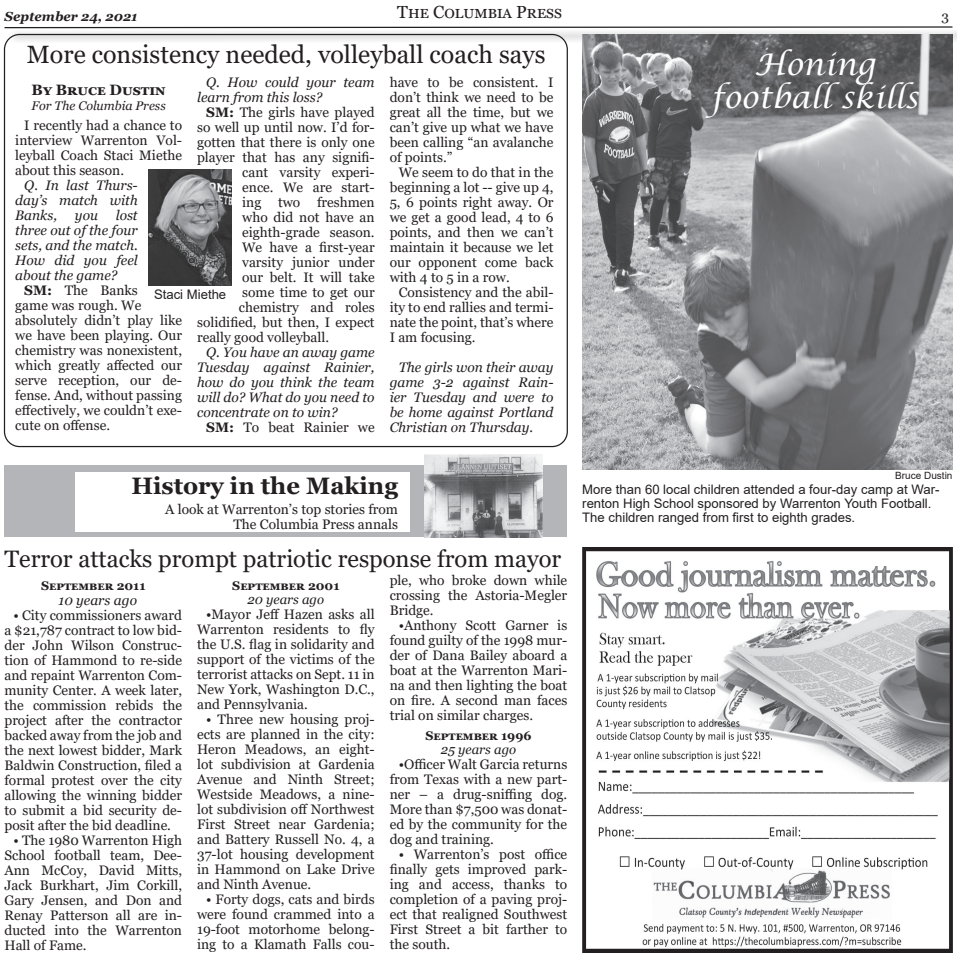
<style>
.page{position:relative;width:957px;height:957px;background:#fff}
.page>*{position:absolute;margin:0;border:0;box-sizing:border-box;transform-origin:0 0}
.t1{font:italic 30px/32.5px "Lucida Calligraphy";color:#fff;text-align:center}
.t2{font:25px "Georgia";color:#231f20}
.t3{font:23.75px "Georgia";color:#231f20}
.t4{font:700 23.75px "Georgia";color:#231f20}
.t5{font:17.5px "Georgia";color:#231f20}
.t6{font:700 15px "Georgia";color:#231f20}
.t7{font:13.75px/15px "Georgia";color:#231f20;text-align:justify}
.t8{font:italic 13.75px/15px "Georgia";color:#231f20;text-align:justify}
.t9{font:13.12px/14.4px "Arial";color:#231f20}
.t10{font:italic 13.12px "Georgia";color:#231f20}
.t11{font:italic 700 13.12px "Georgia";color:#231f20}
.t12{font:700 12.5px "Georgia";color:#231f20}
.t13{font:italic 12.5px "Georgia";color:#231f20}
.t14{font:10px "Arial";color:#231f20}
.s1{font-weight:700}
</style>
<div class="page">
<div style="left:7px;top:28px;width:949px;height:16px;background:#231f20;opacity:.75"></div>
<svg style="left:4px;top:26px;width:949px;height:3px"></svg>
<div style="left:4px;top:465px;width:563px;height:71px;background:#b4b5b8"></div>
<div style="left:75px;top:472px;width:334px;height:59px;background:#fff"></div>
<img style="left:424px;top:454px;width:118px;height:83px">
<img style="left:582px;top:547px;width:371px;height:405px">
<img style="left:148px;top:169px;width:83px;height:116px">
<img style="left:582px;top:34px;width:370px;height:435px">
<p class="t11" style="left:4px;top:11px;width:135px">September 24, 2021</p>
<p class="t5" style="left:397px;top:1px;width:166px">The Columbia Press</p>
<h2 class="t2" style="left:27px;top:39px;width:520px">More consistency needed, volleyball coach says</h2>
<p class="t8" style="left:197px;top:75px;width:179px;text-indent:9px">Q. How could your team learn from this loss?</p>
<p class="t7" style="left:206px;top:105px;width:170px"><span class="s1">SM:</span> The girls have played</p>
<p class="t7" style="left:197px;top:120px;width:179px">so well up until now. I’d for-</p>
<p class="t7" style="left:197px;top:135px;width:179px">gotten that there is only one</p>
<p class="t7" style="left:197px;top:150px;width:179px">player that has any signifi-</p>
<p class="t7" style="left:242px;top:165px;width:134px">cant varsity experi-</p>
<p class="t7" style="left:242px;top:180px;width:134px">ence. We are start-</p>
<p class="t7" style="left:242px;top:195px;width:134px">ing two freshmen</p>
<p class="t7" style="left:242px;top:210px;width:134px">who did not have an</p>
<p class="t7" style="left:242px;top:225px;width:134px">eighth-grade season.</p>
<p class="t7" style="left:242px;top:240px;width:134px">We have a first-year</p>
<p class="t7" style="left:242px;top:255px;width:134px">varsity junior under</p>
<p class="t7" style="left:242px;top:270px;width:134px">our belt. It will take</p>
<p class="t7" style="left:242px;top:285px;width:134px">some time to get our</p>
<p class="t7" style="left:239px;top:300px;width:137px">chemistry and roles</p>
<p class="t7" style="left:197px;top:315px;width:179px">solidified, but then, I expect</p>
<p class="t7" style="left:197px;top:330px;width:133px">really good volleyball.</p>
<p class="t8" style="left:197px;top:345px;width:179px;text-indent:9px">Q. You have an away game Tuesday against Rainier, how do you think the team will do? What do you need to concentrate on to win?</p>
<p class="t7" style="left:206px;top:420px;width:170px"><span class="s1">SM:</span> To beat Rainier we</p>
<p class="t6" style="left:32px;top:80px;width:135px">By Bruce Dustin</p>
<p class="t13" style="left:32px;top:100px;width:136px">For The Columbia Press</p>
<p class="t7" style="left:15px;top:118px;width:168px;text-indent:9px">I recently had a chance to interview Warrenton Vol&shy;leyball Coach Staci Miethe about this season.</p>
<p class="t8" style="left:15px;top:179px;width:124px;text-indent:9px">Q. In last Thurs&shy;day’s match with Banks,</p>
<p class="t8" style="left:15px;top:208px;width:124px;text-indent:100px">lost three out of the four sets, and the match.<br>How did you feel about the game?</p>
<p class="t7" style="left:15px;top:283px;width:168px;text-align:left;text-indent:9px"><span class="s1">SM:</span> The Banks<br>game was rough. We absolutely didn’t play like we have been playing. Our chemistry was nonexistent, which greatly affected our serve reception, our de&shy;fense. And, without passing effectively, we couldn’t exe&shy;cute on offense.</p>
<p class="t8" style="left:75px;top:208px;width:24px">you</p>
<p class="t9" style="left:154px;top:287px;width:74px">Staci Miethe</p>
<p class="t7" style="left:390px;top:75px;width:165px">have to be consistent. I don’t think we need to be great all the time, but we can’t give up what we have been calling “an avalanche of points.”</p>
<p class="t7" style="left:390px;top:165px;width:165px;text-indent:9px">We seem to do that in the beginning a lot -- give up 4, 5, 6 points right away. Or we get a good lead, 4 to 6 points, and then we can’t maintain it because we let our opponent come back with 4 to 5 in a row.</p>
<p class="t7" style="left:390px;top:285px;width:165px;text-indent:9px">Consistency and the abil&shy;ity to end rallies and termi&shy;nate the point, that’s where I am focusing.</p>
<p class="t8" style="left:390px;top:360px;width:165px;text-indent:9px">The girls won their away game 3-2 against Rain&shy;ier Tuesday and were to be home against Portland Christian on Thursday.</p>
<h3 class="t4" style="left:131px;top:471px;width:268px">History in the Making</h3>
<p class="t7" style="left:165px;top:502px;width:234px;text-align:right">A look at Warrenton’s top stories from<br>The Columbia Press annals</p>
<h3 class="t3" style="left:5px;top:544px;width:558px">Terror attacks prompt patriotic response from mayor</h3>
<p class="t12" style="left:41px;top:577px;width:106px">September 2011</p>
<p class="t8" style="left:59px;top:593px;width:80px">10 years ago</p>
<p class="t7" style="left:5px;top:608px;width:179px;text-indent:9px">• City commissioners award a $21,787 contract to low bid&shy;der John Wilson Construc&shy;tion of Hammond to re-side and repaint Warrenton Com&shy;munity Center. A week later, the commission rebids the project after the contractor backed away from the job and the next lowest bidder, Mark Baldwin Construction, filed a formal protest over the city allowing the winning bidder to submit a bid security de&shy;posit after the bid deadline.</p>
<p class="t7" style="left:5px;top:833px;width:179px;text-indent:9px">• The 1980 Warrenton High School football team, Dee-Ann McCoy, David Mitts, Jack Burkhart, Jim Corkill, Gary Jensen, and Don and Renay Patterson all are in&shy;ducted into the Warrenton Hall of Fame.</p>
<p class="t12" style="left:232px;top:577px;width:109px">September 2001</p>
<p class="t10" style="left:247px;top:594px;width:78px">20 years ago</p>
<p class="t7" style="left:197px;top:607px;width:179px;text-indent:9px">•Mayor Jeff Hazen asks all Warrenton residents to fly the U.S. flag in solidarity and support of the victims of the terrorist attacks on Sept. 11 in New York, Washington D.C., and Pennsylvania.</p>
<p class="t7" style="left:197px;top:712px;width:179px;text-indent:9px">• Three new housing proj&shy;ects are planned in the city:<br>Heron Meadows, an eight&shy;lot subdivision at Gardenia Avenue and Ninth Street; Westside Meadows, a nine&shy;lot subdivision off Northwest First Street near Gardenia; and Battery Russell No. 4, a 37-lot housing development in Hammond on Lake Drive and Ninth Avenue.</p>
<p class="t7" style="left:197px;top:892px;width:179px;text-indent:9px">• Forty dogs, cats and birds were found crammed into a 19-foot motorhome belong&shy;ing to a Klamath Falls cou-</p>
<p class="t7" style="left:390px;top:573px;width:179px">ple, who broke down while crossing the Astoria-Megler Bridge.</p>
<p class="t7" style="left:390px;top:618px;width:179px;text-indent:9px">•Anthony Scott Garner is found guilty of the 1998 mur&shy;der of Dana Bailey aboard a boat at the Warrenton Mari&shy;na and then lighting the boat on fire. A second man faces trial on similar charges.</p>
<p class="t12" style="left:425px;top:727px;width:108px">September 1996</p>
<p class="t10" style="left:441px;top:744px;width:77px">25 years ago</p>
<p class="t7" style="left:390px;top:757px;width:179px;text-indent:9px">•Officer Walt Garcia returns from Texas with a new part&shy;ner – a drug-sniffing dog.<br>More than $7,500 was donat&shy;ed by the community for the dog and training.</p>
<p class="t7" style="left:390px;top:847px;width:179px;text-indent:9px">• Warrenton’s post office finally gets improved park&shy;ing and access, thanks to completion of a paving proj&shy;ect that realigned Southwest First Street a bit farther to the south.</p>
<h1 class="t1" style="left:711px;top:51px;width:209px">Honing football skills</h1>
<p class="t7" style="left:941px;top:9px;width:9px">3</p>
<p class="t14" style="left:895px;top:470px;width:59px">Bruce Dustin</p>
<p class="t9" style="left:582px;top:482px;width:358px">More than 60 local children attended a four-day camp at War&shy;renton High School sponsored by Warrenton Youth Football.<br>The children ranged from first to eighth grades.</p>
</div>
